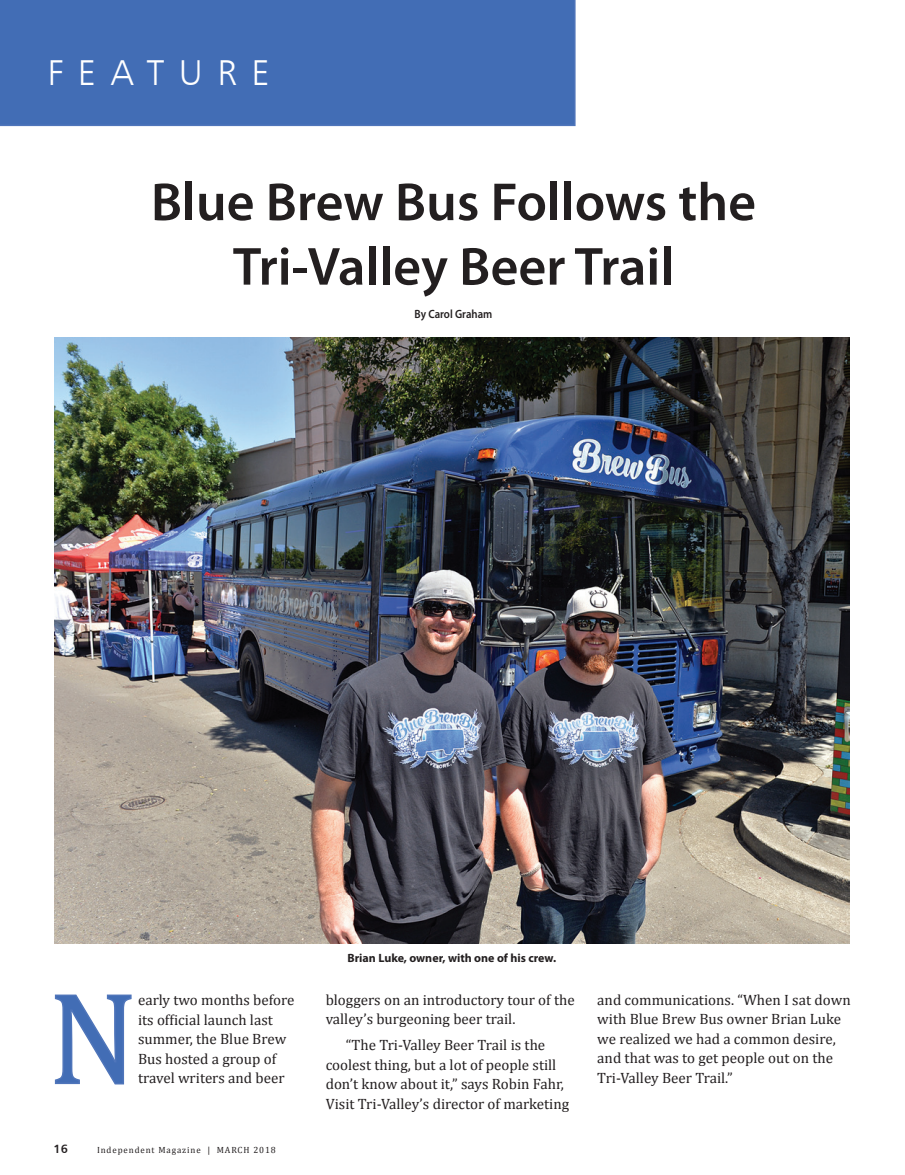
<style>
.page{position:relative;width:905px;height:1175px;background:#fff}
.page>*{position:absolute;margin:0;border:0;box-sizing:border-box;transform-origin:0 0}
.t1{font:132px "Cambria";color:#426db5}
.t2{font:600 54px/64.5px "Myriad Pro";color:#231f20;text-align:center}
.t3{font:36px "Humanist 777 BT Light B";letter-spacing:.4em;color:#fff}
.t4{font:15px/19.5px "Cambria";color:#231f20}
.t5{font:700 12px "Myriad Pro";color:#231f20}
.t6{font:600 12px "Myriad Pro";color:#231f20;scale:.9 1}
.t7{font:12px "Humanist 777 BT Bold B";color:#231f20}
.t8{font:9px "Cambria";letter-spacing:.1em;color:#231f20}
</style>
<div class="page">
<img style="left:55px;top:337px;width:794px;height:606px">
<div style="left:0;top:0;width:575px;height:126px;background:#426db5"></div>
<svg style="left:54px;top:994px;width:78px;height:91px"></svg>
<h3 class="t3" style="left:47px;top:50px;width:224px">FEATURE</h3>
<h2 class="t2" style="left:151px;top:168px;width:606px">Blue Brew Bus Follows the<br>Tri-Valley Beer Trail</h2>
<p class="t6" style="left:414px;top:306px;width:88px">By Carol Graham</p>
<h1 class="t1" style="left:48px;top:957px;width:91px">N</h1>
<p class="t4" style="left:138px;top:990px;width:158px">early two months before its official launch last summer, the Blue Brew<br>Bus hosted a group of travel writers and beer</p>
<p class="t7" style="left:54px;top:1141px;width:16px">16</p>
<p class="t8" style="left:97px;top:1144px;width:180px">Independent Magazine | MARCH 2018</p>
<p class="t5" style="left:347px;top:949px;width:210px">Brian Luke, owner, with one of his crew.</p>
<p class="t4" style="left:326px;top:989px;width:250px">bloggers on an introductory tour of the valley’s burgeoning beer trail.</p>
<p class="t4" style="left:326px;top:1035px;width:245px;text-indent:20px">“The Tri-Valley Beer Trail is the coolest thing, but a lot of people still don’t know about it,” says Robin Fahr, Visit Tri-Valley’s director of marketing</p>
<p class="t4" style="left:597px;top:989px;width:255px">and communications. “When I sat down with Blue Brew Bus owner Brian Luke we realized we had a common desire, and that was to get people out on the<br>Tri-Valley Beer Trail.”</p>
</div>
